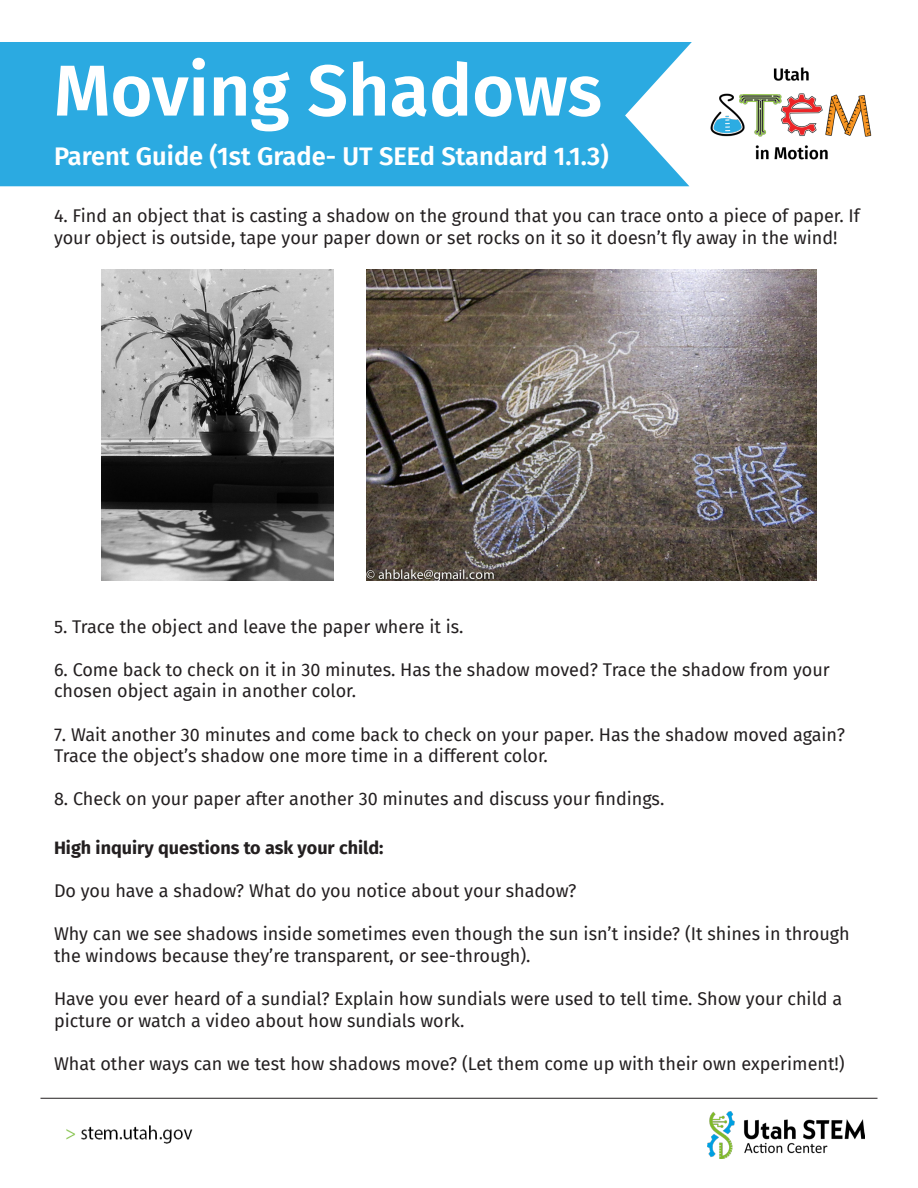
<style>
.page{position:relative;width:918px;height:1188px;background:#fff}
.page>*{position:absolute;margin:0;border:0;box-sizing:border-box;transform-origin:0 0}
.t1{font:600 72px "Fira Sans";color:#fff}
.t2{font:600 25.5px "Fira Sans";color:#fff}
.t3{font:18px/21.6px "Fira Sans";color:#231f20}
.t4{font:700 18px "Fira Sans";color:#231f20}
</style>
<div class="page">
<hr style="left:40px;top:1098px;width:838px;height:1px;background:#231f20">
<img style="left:707px;top:1112px;width:158px;height:47px">
<img style="left:66px;top:1125px;width:127px;height:19px">
<img style="left:101px;top:269px;width:233px;height:311px">
<img style="left:367px;top:269px;width:450px;height:311px">
<div style="left:0;top:42px;width:692px;height:144px;background:#2baae1"></div>
<img style="left:710px;top:67px;width:162px;height:93px">
<p class="t1" style="left:54px;top:31px;width:550px">Moving Shadows</p>
<p class="t2" style="left:54px;top:135px;width:556px">Parent Guide (1st Grade- UT SEEd Standard 1.1.3)</p>
<p class="t3" style="left:54px;top:205px;width:807px">4. Find an object that is casting a shadow on the ground that you can trace onto a piece of paper. If your object is outside, tape your paper down or set rocks on it so it doesn’t fly away in the wind!</p>
<p class="t3" style="left:54px;top:615px;width:411px">5. Trace the object and leave the paper where it is.</p>
<p class="t3" style="left:54px;top:658px;width:777px">6. Come back to check on it in 30 minutes. Has the shadow moved? Trace the shadow from your chosen object again in another color.</p>
<p class="t3" style="left:54px;top:723px;width:792px">7. Wait another 30 minutes and come back to check on your paper. Has the shadow moved again?<br>Trace the object’s shadow one more time in a different color.</p>
<p class="t3" style="left:54px;top:788px;width:612px">8. Check on your paper after another 30 minutes and discuss your findings.</p>
<p class="t4" style="left:54px;top:833px;width:331px">High inquiry questions to ask your child:</p>
<p class="t3" style="left:54px;top:880px;width:524px">Do you have a shadow? What do you notice about your shadow?</p>
<p class="t3" style="left:54px;top:923px;width:797px">Why can we see shadows inside sometimes even though the sun isn’t inside? (It shines in through the windows because they’re transparent, or see-through).</p>
<p class="t3" style="left:54px;top:988px;width:790px">Have you ever heard of a sundial? Explain how sundials were used to tell time. Show your child a picture or watch a video about how sundials work.</p>
<p class="t3" style="left:54px;top:1053px;width:792px">What other ways can we test how shadows move? (Let them come up with their own experiment!)</p>
</div>
